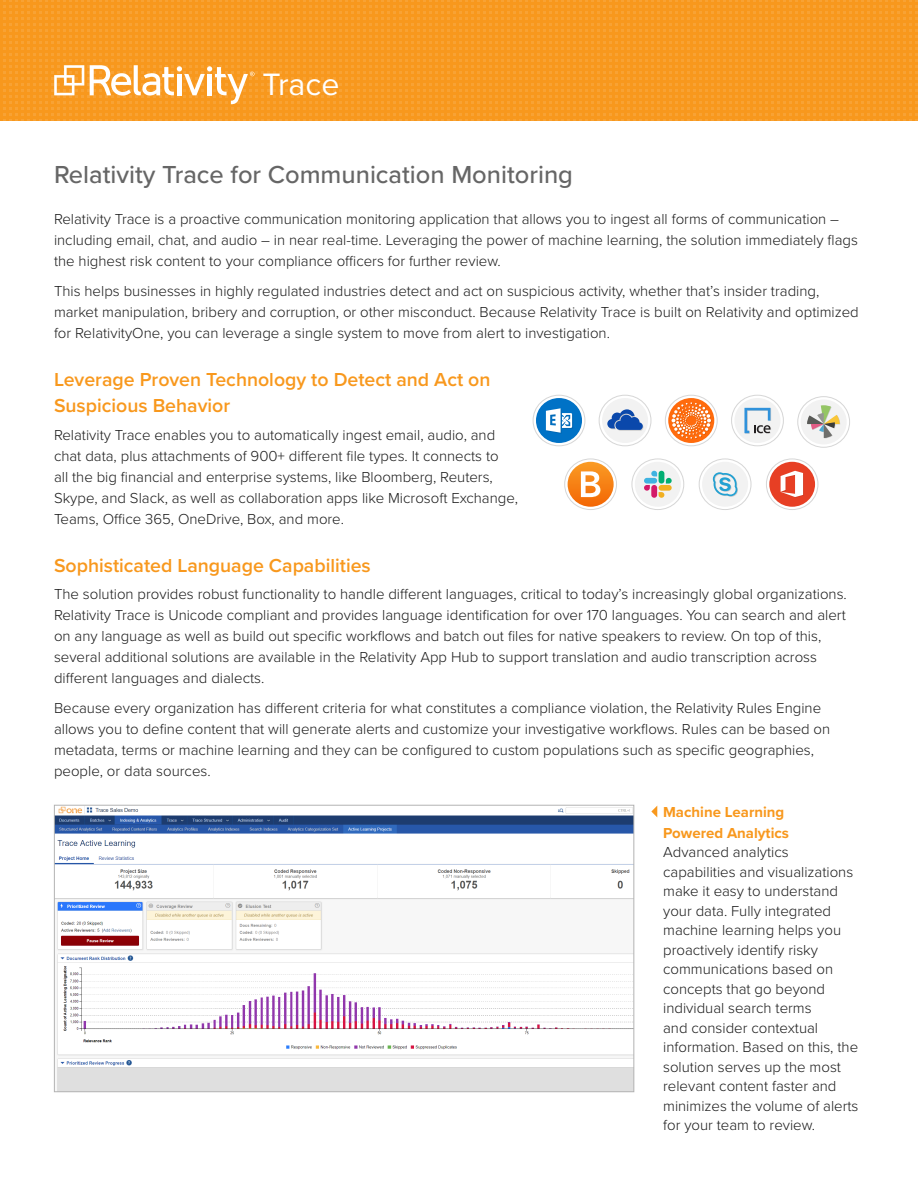
<style>
.page{position:relative;width:918px;height:1188px;background:#fff}
.page>*{position:absolute;margin:0;border:0;box-sizing:border-box;transform-origin:0 0}
.t1{font:32.1px "Proxima Nova";color:#fff}
.t2{font:500 25.5px "Proxima Nova";color:#666}
.Subhead_1{font:600 19.5px/25.5px "Proxima Nova";color:#f8981d}
.Body_Copy{font:300 15px/21px "Proxima Nova";color:#1a1a1a}
.Body_Copy-2{font:700 15px/21px "Proxima Nova";color:#f8981d}
</style>
<div class="page">
<svg style="left:0;top:0;width:918px;height:121px;background:#f89a22"></svg>
<svg style="left:90px;top:65px;width:165px;height:39px"></svg>
<svg style="left:54px;top:65px;width:30px;height:30px"></svg>
<svg style="left:651px;top:805px;width:7px;height:13px"></svg>
<img style="left:56px;top:807px;width:576px;height:283px">
<div style="left:54px;top:805px;width:580px;height:287px;border:1px solid #b3b3b3"></div>
<div style="left:533px;top:395px;width:52px;height:51px;border:1px solid #d6d6d6;border-radius:50%"></div>
<div style="left:536px;top:398px;width:46px;height:45px;background:#0072c6;border-radius:50%"></div>
<svg style="left:546px;top:408px;width:27px;height:26px"></svg>
<div style="left:769px;top:462px;width:46px;height:45px;background:#e73f24;border-radius:50%"></div>
<div style="left:766px;top:459px;width:52px;height:51px;border:1px solid #d6d6d6;border-radius:50%"></div>
<svg style="left:781px;top:471px;width:23px;height:27px"></svg>
<div style="left:599px;top:395px;width:52px;height:51px;border:1px solid #d6d6d6;border-radius:50%"></div>
<div style="left:602px;top:398px;width:46px;height:45px;background:#f2f2f2;border-radius:50%"></div>
<svg style="left:607px;top:409px;width:36px;height:22px"></svg>
<div style="left:665px;top:395px;width:52px;height:51px;border:1px solid #d6d6d6;border-radius:50%"></div>
<div style="left:668px;top:398px;width:46px;height:45px;background:#ff6b0d;border-radius:50%"></div>
<svg style="left:672px;top:402px;width:40px;height:37px"></svg>
<div style="left:731px;top:395px;width:53px;height:51px;border:1px solid #d6d6d6;border-radius:50%"></div>
<div style="left:734px;top:398px;width:46px;height:45px;background:#f2f2f2;border-radius:50%"></div>
<svg style="left:744px;top:408px;width:27px;height:26px"></svg>
<div style="left:798px;top:396px;width:52px;height:52px;border:1px solid #d6d6d6;border-radius:50%"></div>
<div style="left:801px;top:399px;width:46px;height:45px;background:#f2f2f2;border-radius:50%"></div>
<svg style="left:807px;top:405px;width:33px;height:33px"></svg>
<div style="left:564px;top:459px;width:53px;height:51px;border:1px solid #d6d6d6;border-radius:50%"></div>
<svg style="left:568px;top:462px;width:46px;height:45px"></svg>
<div style="left:632px;top:459px;width:52px;height:51px;border:1px solid #d6d6d6;border-radius:50%"></div>
<div style="left:635px;top:462px;width:46px;height:45px;background:#f2f2f2;border-radius:50%"></div>
<svg style="left:644px;top:485px;width:6px;height:6px"></svg>
<div style="left:651px;top:485px;width:6px;height:13px;background:#d31a69;border-radius:3px"></div>
<svg style="left:651px;top:471px;width:6px;height:5px"></svg>
<div style="left:644px;top:478px;width:13px;height:6px;background:#3fb3e1;border-radius:3px"></div>
<svg style="left:666px;top:478px;width:6px;height:6px"></svg>
<div style="left:659px;top:471px;width:5px;height:13px;background:#02ae72;border-radius:3px"></div>
<svg style="left:659px;top:492px;width:5px;height:6px"></svg>
<div style="left:659px;top:485px;width:13px;height:6px;background:#f1af21;border-radius:3px"></div>
<div style="left:699px;top:459px;width:52px;height:51px;border:1px solid #d6d6d6;border-radius:50%"></div>
<div style="left:702px;top:462px;width:46px;height:45px;background:#f2f2f2;border-radius:50%"></div>
<svg style="left:713px;top:472px;width:25px;height:25px"></svg>
<h1 class="t1" style="left:262px;top:61px;width:79px">Trace</h1>
<p class="t2" style="left:54px;top:156px;width:521px">Relativity Trace for Communication Monitoring</p>
<p class="Body_Copy" style="left:54px;top:208px;width:805px">Relativity Trace is a proactive communication monitoring application that allows you to ingest all forms of communication – including email, chat, and audio – in near real-time. Leveraging the power of machine learning, the solution immediately flags the highest risk content to your compliance officers for further review.</p>
<p class="Body_Copy" style="left:54px;top:280px;width:806px">This helps businesses in highly regulated industries detect and act on suspicious activity, whether that’s insider trading, market manipulation, bribery and corruption, or other misconduct. Because Relativity Trace is built on Relativity and optimized for RelativityOne, you can leverage a single system to move from alert to investigation.</p>
<p class="Subhead_1" style="left:54px;top:366px;width:438px">Leverage Proven Technology to Detect and Act on<br>Suspicious Behavior</p>
<p class="Body_Copy" style="left:54px;top:423px;width:466px">Relativity Trace enables you to automatically ingest email, audio, and chat data, plus attachments of 900+ different file types. It connects to<br>all the big financial and enterprise systems, like Bloomberg, Reuters, Skype, and Slack, as well as collaboration apps like Microsoft Exchange, Teams, Office 365, OneDrive, Box, and more.</p>
<p class="Subhead_1" style="left:54px;top:552px;width:318px">Sophisticated Language Capabilities</p>
<p class="Body_Copy" style="left:54px;top:583px;width:794px">The solution provides robust functionality to handle different languages, critical to today’s increasingly global organizations.<br>Relativity Trace is Unicode compliant and provides language identification for over 170 languages. You can search and alert on any language as well as build out specific workflows and batch out files for native speakers to review. On top of this, several additional solutions are available in the Relativity App Hub to support translation and audio transcription across different languages and dialects.</p>
<p class="Body_Copy" style="left:54px;top:697px;width:778px">Because every organization has different criteria for what constitutes a compliance violation, the Relativity Rules Engine allows you to define content that will generate alerts and customize your investigative workflows. Rules can be based on metadata, terms or machine learning and they can be configured to custom populations such as specific geographies, people, or data sources.</p>
<p class="Body_Copy-2" style="left:663px;top:801px;width:127px">Machine Learning<br>Powered Analytics</p>
<p class="Body_Copy" style="left:663px;top:842px;width:197px;line-height:19.5px">Advanced analytics capabilities and visualizations make it easy to understand your data. Fully integrated machine learning helps you proactively identify risky communications based on concepts that go beyond individual search terms<br>and consider contextual information. Based on this, the solution serves up the most relevant content faster and minimizes the volume of alerts for your team to review.</p>
</div>
